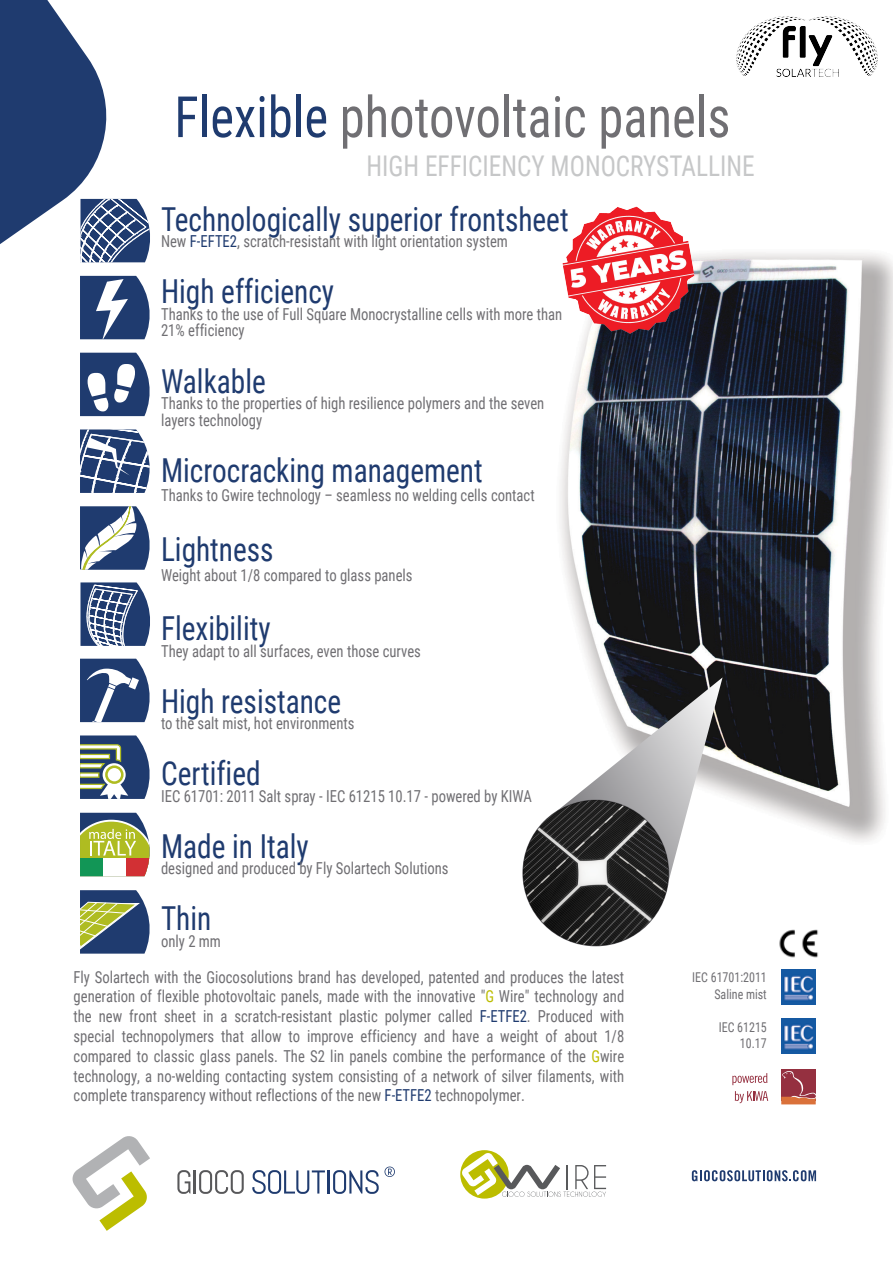
<style>
.page{position:relative;width:893px;height:1263px;background:#fff}
.page>*{position:absolute;margin:0;border:0;box-sizing:border-box;transform-origin:0 0}
.t1{font:57px "Roboto Condensed";color:#706f73;scale:.89 1}
.t2{font:33px "Roboto Condensed";color:#1f3b6f;scale:.89 1}
.t3{font:28.5px "Roboto Condensed";color:#c6c7c8;scale:.89 1}
.t4{font:16.5px/19.8px "Roboto Condensed";color:#706f73;scale:.89 1}
.t5{font:13.5px/16.2px "Roboto Condensed";color:#706f73;text-align:right;scale:.89 1}
.s1{color:#1f3b6f}
.s2{color:#bcbd00}
</style>
<div class="page">
<img style="left:560px;top:54px;width:333px;height:893px">
<svg style="left:560px;top:677px;width:163px;height:204px"></svg>
<img style="left:523px;top:800px;width:146px;height:146px">
<img style="left:776px;top:926px;width:51px;height:32px">
<img style="left:781px;top:970px;width:35px;height:34px">
<img style="left:781px;top:1019px;width:35px;height:34px">
<svg style="left:732px;top:1073px;width:35px;height:12px"></svg>
<svg style="left:735px;top:1091px;width:33px;height:12px"></svg>
<div style="left:781px;top:1069px;width:35px;height:31px;background:#953040"></div>
<svg style="left:781px;top:1071px;width:35px;height:33px"></svg>
<svg style="left:461px;top:1152px;width:145px;height:45px"></svg>
<svg style="left:72px;top:1136px;width:78px;height:95px"></svg>
<svg style="left:177px;top:1170px;width:13px;height:24px"></svg>
<hr style="left:194px;top:1170px;width:2px;height:23px;background:#58585a">
<svg style="left:199px;top:1170px;width:45px;height:24px"></svg>
<svg style="left:252px;top:1170px;width:73px;height:24px"></svg>
<hr style="left:328px;top:1170px;width:2px;height:23px;background:#1f3b6f">
<svg style="left:333px;top:1170px;width:46px;height:24px"></svg>
<svg style="left:385px;top:1166px;width:10px;height:11px"></svg>
<svg style="left:692px;top:1170px;width:124px;height:11px"></svg>
<svg style="left:80px;top:276px;width:70px;height:63px"></svg>
<svg style="left:80px;top:353px;width:70px;height:63px"></svg>
<svg style="left:80px;top:429px;width:70px;height:64px"></svg>
<svg style="left:80px;top:506px;width:70px;height:64px"></svg>
<svg style="left:80px;top:659px;width:70px;height:63px"></svg>
<svg style="left:80px;top:890px;width:70px;height:64px;background:#607472"></svg>
<svg style="left:80px;top:813px;width:70px;height:45px;background:#a0ad61"></svg>
<div style="left:80px;top:858px;width:23px;height:18px;background:#129656"></div>
<div style="left:126px;top:858px;width:24px;height:18px;background:#d23034"></div>
<svg style="left:80px;top:735px;width:70px;height:64px"></svg>
<div style="left:106px;top:767px;width:16px;height:16px;background:#fff;border-radius:50%"></div>
<div style="left:105px;top:765px;width:19px;height:19px;border:3px solid #afbc21;border-radius:50%"></div>
<svg style="left:80px;top:582px;width:70px;height:64px"></svg>
<svg style="left:0;top:0;width:150px;height:263px"></svg>
<img style="left:737px;top:16px;width:140px;height:60px">
<img style="left:562px;top:206px;width:132px;height:127px">
<h1 class="t1" style="left:174px;top:77px;width:626px"><span class="s1">Flexible</span> photovoltaic panels</h1>
<h3 class="t3" style="left:367px;top:146px;width:438px">HIGH EFFICIENCY MONOCRYSTALLINE</h3>
<h2 class="t2" style="left:161px;top:196px;width:459px">Technologically superior frontsheet</h2>
<p class="t4" style="left:161px;top:231px;width:391px">New <span class="s1">F-EFTE2</span>, scratch-resistant with light orientation system</p>
<h2 class="t2" style="left:161px;top:269px;width:196px">High efficiency</h2>
<p class="t4" style="left:161px;top:305px;width:452px;line-height:16.5px">Thanks to the use of Full Square Monocrystalline cells with more than<br>21% efficiency</p>
<h2 class="t2" style="left:161px;top:358px;width:119px">Walkable</h2>
<p class="t4" style="left:161px;top:394px;width:432px;line-height:16.5px">Thanks to the properties of high resilience polymers and the seven layers technology</p>
<h2 class="t2" style="left:161px;top:447px;width:363px">Microcracking management</h2>
<p class="t4" style="left:161px;top:485px;width:421px">Thanks to Gwire technology – seamless no welding cells contact</p>
<h2 class="t2" style="left:161px;top:526px;width:128px">Lightness</h2>
<p class="t4" style="left:161px;top:564px;width:284px">Weight about 1/8 compared to glass panels</p>
<h2 class="t2" style="left:161px;top:605px;width:125px">Flexibility</h2>
<p class="t4" style="left:161px;top:640px;width:294px">They adapt to all surfaces, even those curves</p>
<h2 class="t2" style="left:161px;top:678px;width:204px">High resistance</h2>
<p class="t4" style="left:161px;top:713px;width:219px">to the salt mist, hot environments</p>
<h2 class="t2" style="left:161px;top:750px;width:113px">Certified</h2>
<p class="t4" style="left:161px;top:785px;width:418px">IEC 61701: 2011 Salt spray - IEC 61215 10.17 - powered by KIWA</p>
<h2 class="t2" style="left:161px;top:823px;width:168px">Made in Italy</h2>
<p class="t4" style="left:161px;top:858px;width:325px">designed and produced by Fly Solartech Solutions</p>
<h2 class="t2" style="left:161px;top:896px;width:58px">Thin</h2>
<p class="t4" style="left:74px;top:923px;width:620px;line-height:35.7px;text-indent:87px">only 2 mm<br>Fly Solartech with the Giocosolutions brand has developed, patented and produces the latest</p>
<p class="t4" style="left:74px;top:986px;width:620px;text-align:justify">generation of flexible photovoltaic panels, made with the innovative "<span class="s2">G</span> Wire" technology and the new front sheet in a scratch-resistant plastic polymer called <span class="s1">F-ETFE2</span>. Produced with special technopolymers that allow to improve efficiency and have a weight of about 1/8 compared to classic glass panels. The S2 lin panels combine the performance of the <span class="s2">G</span>wire technology, a no-welding contacting system consisting of a network of silver filaments, with complete transparency without reflections of the new <span class="s1">F-ETFE2</span> technopolymer.</p>
<p class="t5" style="left:692px;top:969px;width:85px">IEC 61701:2011<br>Saline mist</p>
<p class="t5" style="left:719px;top:1018px;width:56px">IEC 61215<br>10.17</p>
</div>
